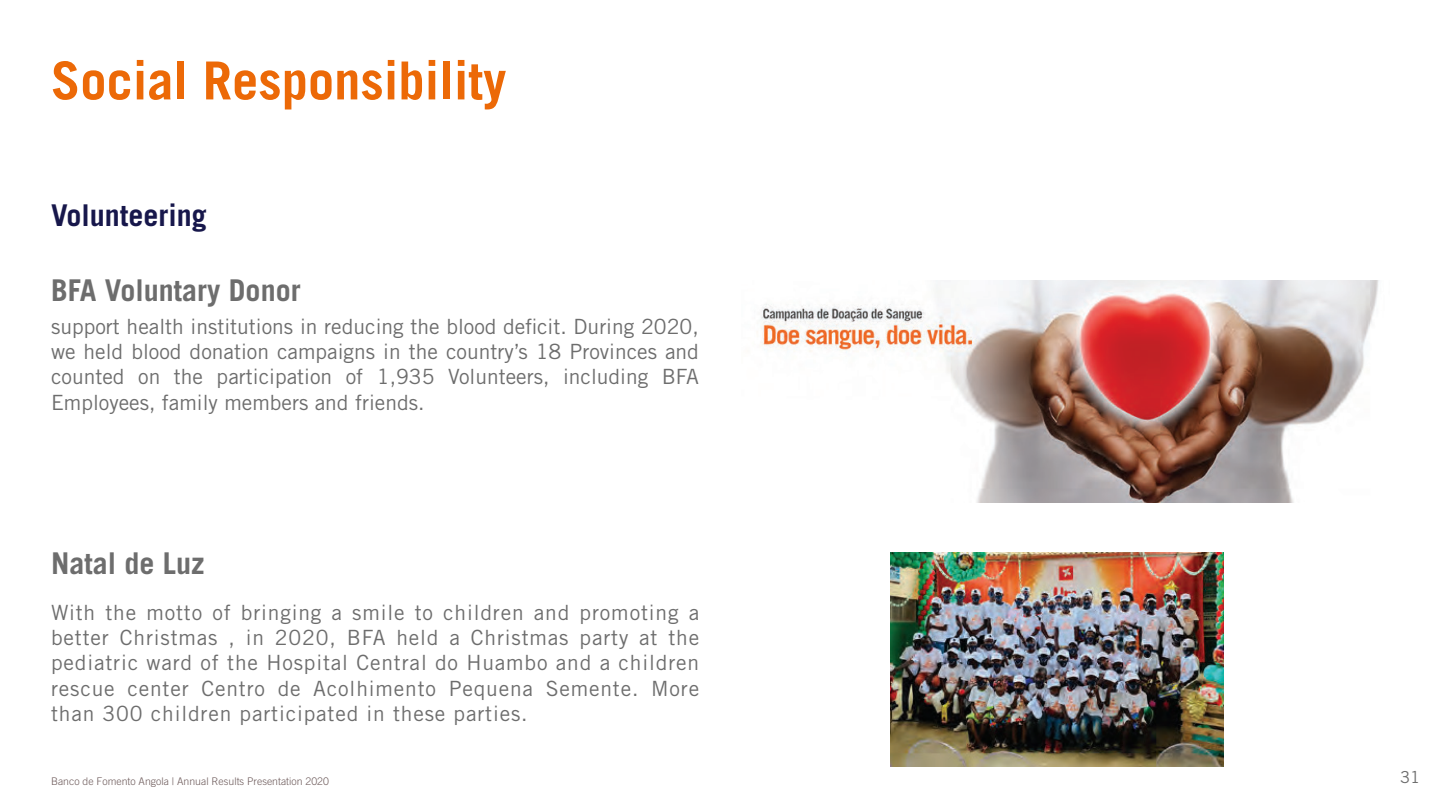
<style>
.page{position:relative;width:1441px;height:810px;background:#fff}
.page>*{position:absolute;margin:0;border:0;box-sizing:border-box;transform-origin:0 0}
.t1{font:700 52.5px "Trade Gothic LT Std";color:#ec6907}
.t2{font:700 30px "Trade Gothic LT Std";color:#6d6d6d}
.t3{font:700 30px "Trade Gothic LT Std";color:#17174b}
.t4{font:21px/25.2px "Trade Gothic LT Std";letter-spacing:.02em;color:#6d6d6d;text-align:justify}
.t5{font:16.5px "Trade Gothic LT Std";color:#6d6d6d}
.t6{font:300 10.5px "Trade Gothic LT Std";color:#6d5a5a}
</style>
<div class="page">
<img style="left:757px;top:281px;width:622px;height:222px">
<img style="left:890px;top:553px;width:333px;height:214px">
<p class="t1" style="left:51px;top:48px;width:457px">Social Responsibility</p>
<p class="t3" style="left:51px;top:197px;width:157px">Volunteering</p>
<p class="t2" style="left:51px;top:271px;width:251px">BFA Voluntary Donor</p>
<p class="t4" style="left:51px;top:314px;width:649px">support health institutions in reducing the blood deficit. During 2020, we held blood donation campaigns in the country’s 18 Provinces and counted on the participation of 1,935 Volunteers, including BFA Employees, family members and friends.</p>
<p class="t2" style="left:51px;top:545px;width:155px">Natal de Luz</p>
<p class="t4" style="left:51px;top:600px;width:649px">With the motto of bringing a smile to children and promoting a better Christmas , in 2020, BFA held a Christmas party at the pediatric ward of the Hospital Central do Huambo and a children rescue center Centro de Acolhimento Pequena Semente. More than 300 children participated in these parties.</p>
<p class="t6" style="left:51px;top:775px;width:279px">Banco de Fomento Angola | Annual Results Presentation 2020</p>
<p class="t5" style="left:1399px;top:767px;width:22px">31</p>
</div>
